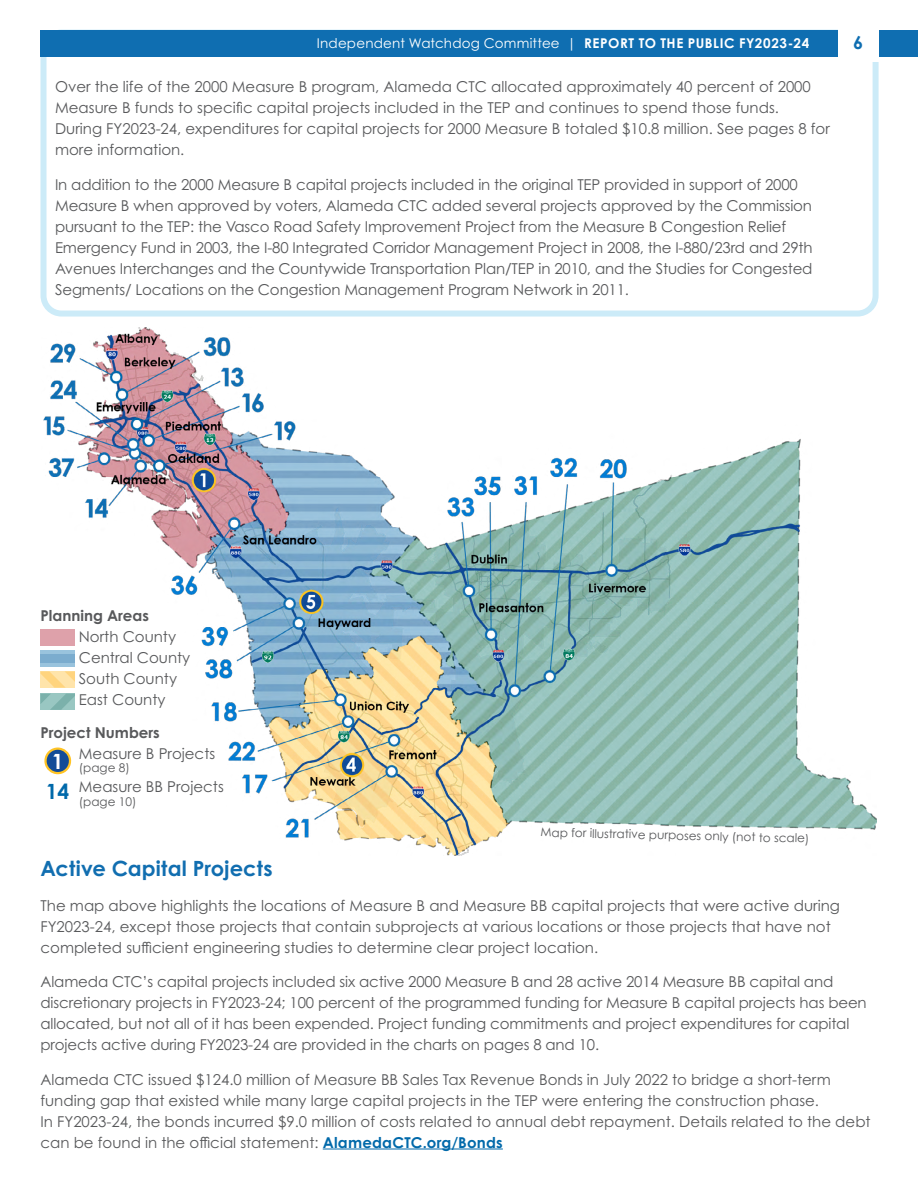
<style>
.page{position:relative;width:918px;height:1188px;background:#fff}
.page>*{position:absolute;margin:0;border:0;box-sizing:border-box;transform-origin:0 0}
.Body_Copy{font:700 21px "Century Gothic Pro";letter-spacing:.005em;color:#116eb0}
.Gold_Heading_2{font:700 21px "Century Gothic Pro";color:#0069aa}
.Gold_Heading_2-2{font:700 21px "Century Gothic Pro";color:#fff}
.t1{font:700 18px "Century Gothic Pro";color:#0f6eb1}
.Body_Copy-2{font:15px/21px "Century Gothic Pro";letter-spacing:-.005em;color:#58595b}
.Body_Copy-3{font:700 15px "Century Gothic Pro";color:#58595b}
.t2{font:13.5px "Century Gothic Pro";letter-spacing:.015em;color:#fff}
.Body_Copy-4{font:12px "Century Gothic Pro";color:#58595b}
.s1{font-weight:700}
.s2{font-weight:700;color:#0069aa}
</style>
<div class="page">
<hr style="left:323px;top:1149px;width:180px;height:1px;background:#0069aa">
<img style="left:42px;top:328px;width:834px;height:528px">
<div style="left:40px;top:30px;width:839px;height:287px;border:6px solid #ccebf8;border-radius:18px"></div>
<div style="left:40px;top:629px;width:35px;height:17px;background:#dea1aa"></div>
<svg style="left:40px;top:650px;width:35px;height:16px"></svg>
<div style="left:40px;top:654px;width:35px;height:8px;background:#7bacce"></div>
<svg style="left:40px;top:671px;width:1px;height:17px"></svg>
<svg style="left:41px;top:671px;width:34px;height:17px"></svg>
<svg style="left:40px;top:694px;width:35px;height:16px"></svg>
<svg style="left:43px;top:746px;width:30px;height:30px"></svg>
<div style="left:40px;top:30px;width:878px;height:26px;background:#0f6eb1"></div>
<div style="left:838px;top:23px;width:41px;height:39px;background:#fff"></div>
<p class="t2" style="left:317px;top:34px;width:494px">Independent Watchdog Committee | <span class="s1">REPORT TO THE PUBLIC FY2023-24</span></p>
<p class="t1" style="left:853px;top:31px;width:12px">6</p>
<p class="Body_Copy-2" style="left:55px;top:76px;width:776px">Over the life of the 2000 Measure B program, Alameda CTC allocated approximately 40 percent of 2000<br>Measure B funds to specific capital projects included in the TEP and continues to spend those funds.<br>During FY2023-24, expenditures for capital projects for 2000 Measure B totaled $10.8 million. See pages 8 for more information.</p>
<p class="Body_Copy-2" style="left:55px;top:173px;width:759px">In addition to the 2000 Measure B capital projects included in the original TEP provided in support of 2000<br>Measure B when approved by voters, Alameda CTC added several projects approved by the Commission pursuant to the TEP: the Vasco Road Safety Improvement Project from the Measure B Congestion Relief Emergency Fund in 2003, the I-80 Integrated Corridor Management Project in 2008, the I-880/23rd and 29th Avenues Interchanges and the Countywide Transportation Plan/TEP in 2010, and the Studies for Congested Segments/ Locations on the Congestion Management Program Network in 2011.</p>
<p class="Body_Copy-3" style="left:40px;top:606px;width:110px">Planning Areas</p>
<p class="Body_Copy-2" style="left:79px;top:626px;width:99px">North County</p>
<p class="Body_Copy-2" style="left:79px;top:647px;width:113px">Central County</p>
<p class="Body_Copy-2" style="left:79px;top:668px;width:100px">South County</p>
<p class="Body_Copy-2" style="left:79px;top:689px;width:88px">East County</p>
<p class="Body_Copy-2" style="left:79px;top:743px;width:138px">Measure B Projects</p>
<p class="Body_Copy-4" style="left:79px;top:760px;width:53px">(page 8)</p>
<p class="Body_Copy-2" style="left:79px;top:776px;width:147px">Measure BB Projects</p>
<p class="Body_Copy-4" style="left:79px;top:794px;width:59px">(page 10)</p>
<p class="Body_Copy-3" style="left:40px;top:724px;width:121px">Project Numbers</p>
<p class="Gold_Heading_2-2" style="left:52px;top:748px;width:13px">1</p>
<p class="Gold_Heading_2" style="left:46px;top:778px;width:25px">14</p>
<p class="Body_Copy-4" style="left:541px;top:825px;width:270px;rotate:1deg">Map for illustrative purposes only (not to scale)</p>
<p class="Body_Copy" style="left:40px;top:855px;width:234px">Active Capital Projects</p>
<p class="Body_Copy-2" style="left:40px;top:894px;width:801px">The map above highlights the locations of Measure B and Measure BB capital projects that were active during<br>FY2023-24, except those projects that contain subprojects at various locations or those projects that have not completed sufficient engineering studies to determine clear project location.</p>
<p class="Body_Copy-2" style="left:40px;top:971px;width:828px">Alameda CTC’s capital projects included six active 2000 Measure B and 28 active 2014 Measure BB capital and discretionary projects in FY2023-24; 100 percent of the programmed funding for Measure B capital projects has been allocated, but not all of it has been expended. Project funding commitments and project expenditures for capital projects active during FY2023-24 are provided in the charts on pages 8 and 10.</p>
<p class="Body_Copy-2" style="left:40px;top:1068px;width:832px">Alameda CTC issued $124.0 million of Measure BB Sales Tax Revenue Bonds in July 2022 to bridge a short-term funding gap that existed while many large capital projects in the TEP were entering the construction phase.<br>In FY2023-24, the bonds incurred $9.0 million of costs related to annual debt repayment. Details related to the debt can be found in the official statement: <span class="s2">AlamedaCTC.org/Bonds</span></p>
</div>
